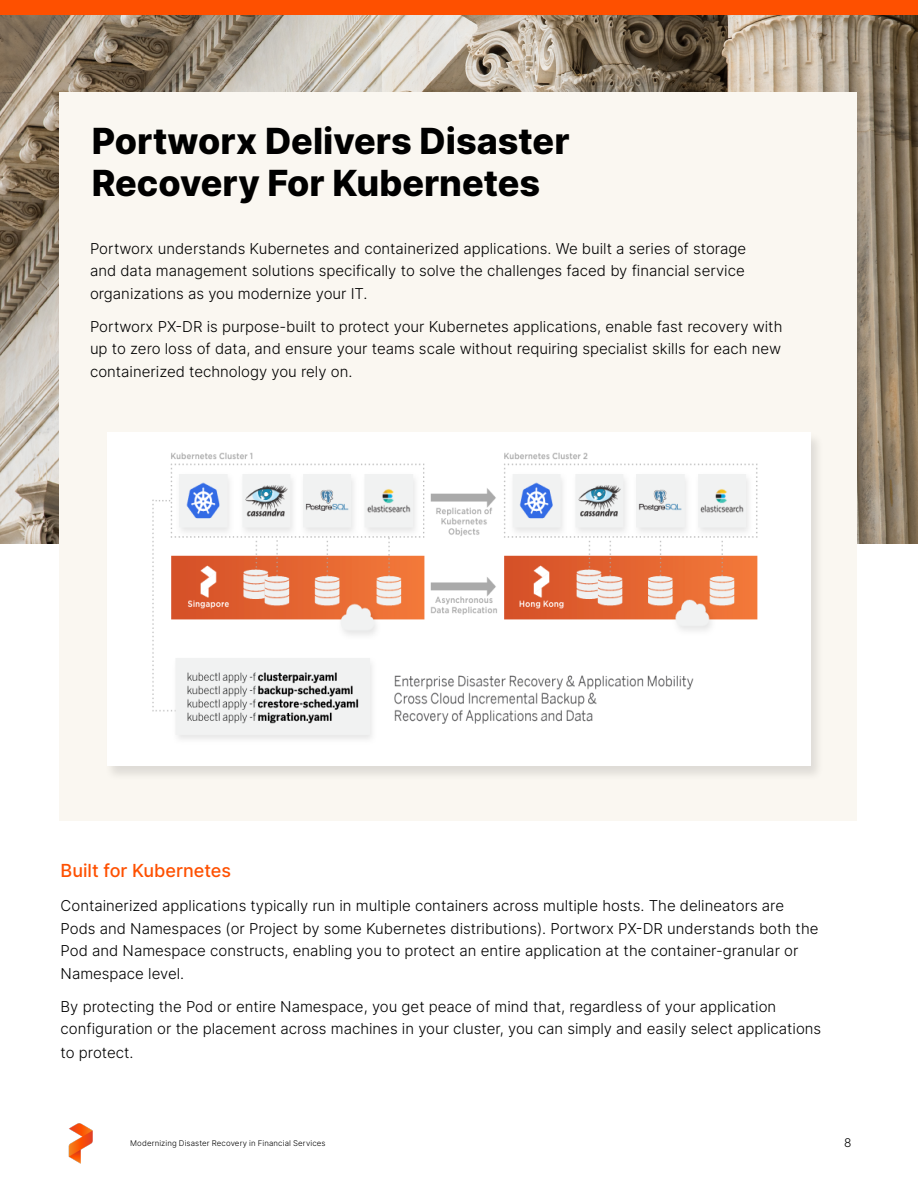
<style>
.page{position:relative;width:918px;height:1188px;background:#fff}
.page>*{position:absolute;margin:0;border:0;box-sizing:border-box;transform-origin:0 0}
.t1{font:800 36px/42px "Inter";color:#000}
.t2{font:500 18px "Inter";color:#fe5000}
.t3{font:300 15px/22.5px "Inter";color:#000;text-align:justify}
.t4{font:300 12px "Inter";color:#000}
.t5{font:300 7.8px "Inter";letter-spacing:.015em;color:#000}
</style>
<div class="page">
<img style="left:0;top:14px;width:918px;height:529px">
<div style="left:0;top:0;width:918px;height:14px;background:#fe5000"></div>
<div style="left:59px;top:92px;width:798px;height:729px;background:#faf7f1"></div>
<div style="left:104px;top:431px;width:720px;height:351px;background:#000;opacity:.11"></div>
<img style="left:108px;top:432px;width:703px;height:334px">
<img style="left:68px;top:1123px;width:25px;height:41px">
<h1 class="t1" style="left:92px;top:118px;width:479px">Portworx Delivers Disaster<br>Recovery For Kubernetes</h1>
<p class="t3" style="left:90px;top:237px;width:658px">Portworx understands Kubernetes and containerized applications. We built a series of storage and data management solutions specifically to solve the challenges faced by financial service organizations as you modernize your IT.</p>
<p class="t3" style="left:90px;top:315px;width:694px">Portworx PX-DR is purpose-built to protect your Kubernetes applications, enable fast recovery with up to zero loss of data, and ensure your teams scale without requiring specialist skills for each new containerized technology you rely on.</p>
<p class="t2" style="left:61px;top:857px;width:172px">Built for Kubernetes</p>
<p class="t3" style="left:61px;top:895px;width:760px;text-align:left">Containerized applications typically run in multiple containers across multiple hosts. The delineators are Pods and Namespaces (or Project by some Kubernetes distributions). Portworx PX-DR understands both the Pod and Namespace constructs, enabling you to protect an entire application at the container-granular or Namespace level.</p>
<p class="t3" style="left:61px;top:995px;width:762px">By protecting the Pod or entire Namespace, you get peace of mind that, regardless of your application configuration or the placement across machines in your cluster, you can simply and easily select applications</p>
<p class="t3" style="left:61px;top:1042px;width:75px">to protect.</p>
<p class="t5" style="left:130px;top:1137px;width:197px">Modernizing Disaster Recovery in Financial Services</p>
<p class="t4" style="left:844px;top:1135px;width:9px">8</p>
</div>
